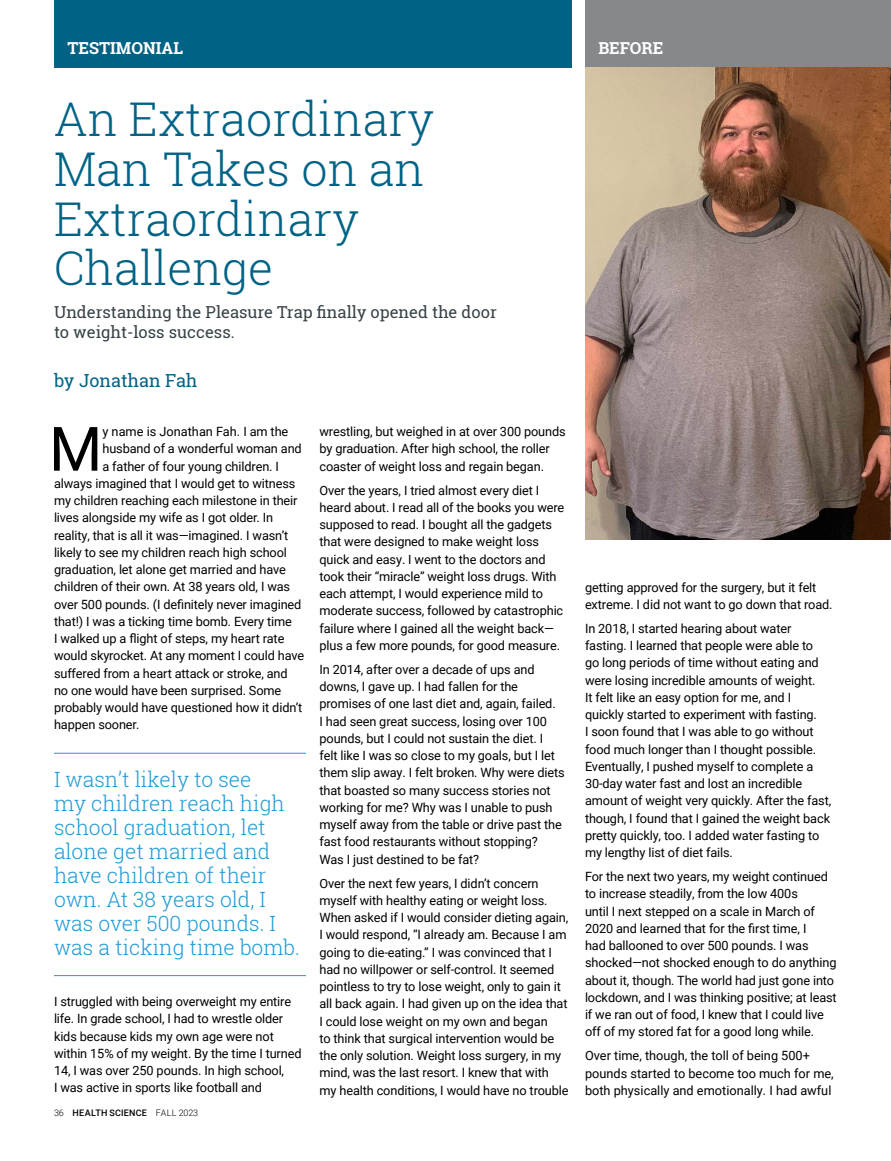
<style>
.page{position:relative;width:891px;height:1161px;background:#fff}
.page>*{position:absolute;margin:0;border:0;box-sizing:border-box;transform-origin:0 0}
.t1{font:61.35px "Roboto";color:#000}
.t2{font:300 46.5px/49.5px "Roboto Slab";color:#006385}
.t3{font:300 21px/24px "Roboto Slab";color:#1e9ad6}
.t4{font:18px "Roboto Slab";color:#006385}
.t5{font:16.5px/19.8px "Roboto Slab";color:#364246}
.t6{font:700 16.5px "Roboto Slab";color:#fff}
.t7{font:12.75px/17.2px "Roboto";letter-spacing:-.01em;color:#000}
.t8{font:500 9px "Roboto";letter-spacing:.025em;color:#000}
.s1{font-weight:300}
</style>
<div class="page">
<div style="left:54px;top:0;width:518px;height:68px;background:#006385"></div>
<hr style="left:54px;top:753px;width:252px;height:1px;background:#1e9ad6">
<hr style="left:54px;top:975px;width:252px;height:1px;background:#1e9ad6">
<div style="left:585px;top:0;width:306px;height:68px;background:#86888b"></div>
<img style="left:585px;top:68px;width:305px;height:472px">
<hr style="left:890px;top:68px;width:1px;height:472px;background:#f0f0ef">
<p class="t6" style="left:68px;top:37px;width:117px">TESTIMONIAL</p>
<p class="t6" style="left:598px;top:37px;width:66px">BEFORE</p>
<h2 class="t2" style="left:54px;top:94px;width:382px">An Extraordinary<br>Man Takes on an<br>Extraordinary<br>Challenge</h2>
<p class="t5" style="left:54px;top:302px;width:444px">Understanding the Pleasure Trap finally opened the door to weight-loss success.</p>
<h3 class="t4" style="left:54px;top:368px;width:145px">by Jonathan Fah</h3>
<h1 class="t1" style="left:49px;top:406px;width:55px">M</h1>
<p class="t7" style="left:102px;top:423px;width:187px">y name is Jonathan Fah. I am the</p>
<p class="t7" style="left:320px;top:423px;width:248px">wrestling, but weighed in at over 300 pounds by graduation. After high school, the roller coaster of weight loss and regain began.</p>
<p class="t7" style="left:320px;top:481px;width:246px">Over the years, I tried almost every diet I heard about. I read all of the books you were supposed to read. I bought all the gadgets that were designed to make weight loss quick and easy. I went to the doctors and took their “miracle” weight loss drugs. With each attempt, I would experience mild to moderate success, followed by catastrophic failure where I gained all the weight back— plus a few more pounds, for good measure.</p>
<p class="t7" style="left:320px;top:660px;width:247px">In 2014, after over a decade of ups and downs, I gave up. I had fallen for the promises of one last diet and, again, failed.<br>I had seen great success, losing over 100 pounds, but I could not sustain the diet. I<br>felt like I was so close to my goals, but I let them slip away. I felt broken. Why were diets that boasted so many success stories not working for me? Why was I unable to push myself away from the table or drive past the fast food restaurants without stopping?<br>Was I just destined to be fat?</p>
<p class="t7" style="left:320px;top:874px;width:251px">Over the next few years, I didn’t concern myself with healthy eating or weight loss.<br>When asked if I would consider dieting again, I would respond, “I already am. Because I am going to die-eating.” I was convinced that I had no willpower or self-control. It seemed pointless to try to lose weight, only to gain it all back again. I had given up on the idea that I could lose weight on my own and began<br>to think that surgical intervention would be the only solution. Weight loss surgery, in my mind, was the last resort. I knew that with my health conditions, I would have no trouble</p>
<p class="t7" style="left:102px;top:440px;width:201px">husband of a wonderful woman and</p>
<p class="t7" style="left:102px;top:457px;width:178px">a father of four young children. I</p>
<p class="t7" style="left:54px;top:474px;width:243px">always imagined that I would get to witness</p>
<p class="t7" style="left:54px;top:492px;width:245px">my children reaching each milestone in their</p>
<p class="t7" style="left:54px;top:509px;width:221px">lives alongside my wife as I got older. In</p>
<p class="t7" style="left:54px;top:526px;width:236px">reality, that is all it was—imagined. I wasn’t</p>
<p class="t7" style="left:54px;top:543px;width:235px">likely to see my children reach high school</p>
<p class="t7" style="left:54px;top:561px;width:234px">graduation, let alone get married and have</p>
<p class="t7" style="left:54px;top:578px;width:238px">children of their own. At 38 years old, I was</p>
<p class="t7" style="left:54px;top:595px;width:249px">over 500 pounds. (I definitely never imagined</p>
<p class="t7" style="left:54px;top:612px;width:239px">that!) I was a ticking time bomb. Every time</p>
<p class="t7" style="left:54px;top:630px;width:232px">I walked up a flight of steps, my heart rate</p>
<p class="t7" style="left:54px;top:647px;width:252px">would skyrocket. At any moment I could have</p>
<p class="t7" style="left:54px;top:664px;width:235px">suffered from a heart attack or stroke, and</p>
<p class="t7" style="left:54px;top:681px;width:229px">no one would have been surprised. Some</p>
<p class="t7" style="left:54px;top:699px;width:250px">probably would have questioned how it didn’t</p>
<p class="t7" style="left:54px;top:716px;width:87px">happen sooner.</p>
<h3 class="t3" style="left:54px;top:767px;width:247px">I wasn’t likely to see<br>my children reach high school graduation, let alone get married and have children of their own. At 38 years old, I was over 500 pounds. I was a ticking time bomb.</h3>
<p class="t7" style="left:54px;top:993px;width:249px">I struggled with being overweight my entire life. In grade school, I had to wrestle older kids because kids my own age were not within 15% of my weight. By the time I turned 14, I was over 250 pounds. In high school,<br>I was active in sports like football and</p>
<p class="t8" style="left:54px;top:1107px;width:146px"><span class="s1">36</span> HEALTH SCIENCE <span class="s1">FALL 2023</span></p>
<p class="t7" style="left:585px;top:578px;width:249px">getting approved for the surgery, but it felt extreme. I did not want to go down that road.</p>
<p class="t7" style="left:585px;top:619px;width:248px">In 2018, I started hearing about water fasting. I learned that people were able to<br>go long periods of time without eating and were losing incredible amounts of weight.<br>It felt like an easy option for me, and I quickly started to experiment with fasting.<br>I soon found that I was able to go without food much longer than I thought possible.<br>Eventually, I pushed myself to complete a 30-day water fast and lost an incredible amount of weight very quickly. After the fast, though, I found that I gained the weight back pretty quickly, too. I added water fasting to my lengthy list of diet fails.</p>
<p class="t7" style="left:585px;top:868px;width:253px">For the next two years, my weight continued to increase steadily, from the low 400s<br>until I next stepped on a scale in March of 2020 and learned that for the first time, I<br>had ballooned to over 500 pounds. I was shocked—not shocked enough to do anything about it, though. The world had just gone into lockdown, and I was thinking positive; at least if we ran out of food, I knew that I could live off of my stored fat for a good long while.</p>
<p class="t7" style="left:585px;top:1047px;width:250px">Over time, though, the toll of being 500+ pounds started to become too much for me, both physically and emotionally. I had awful</p>
</div>
